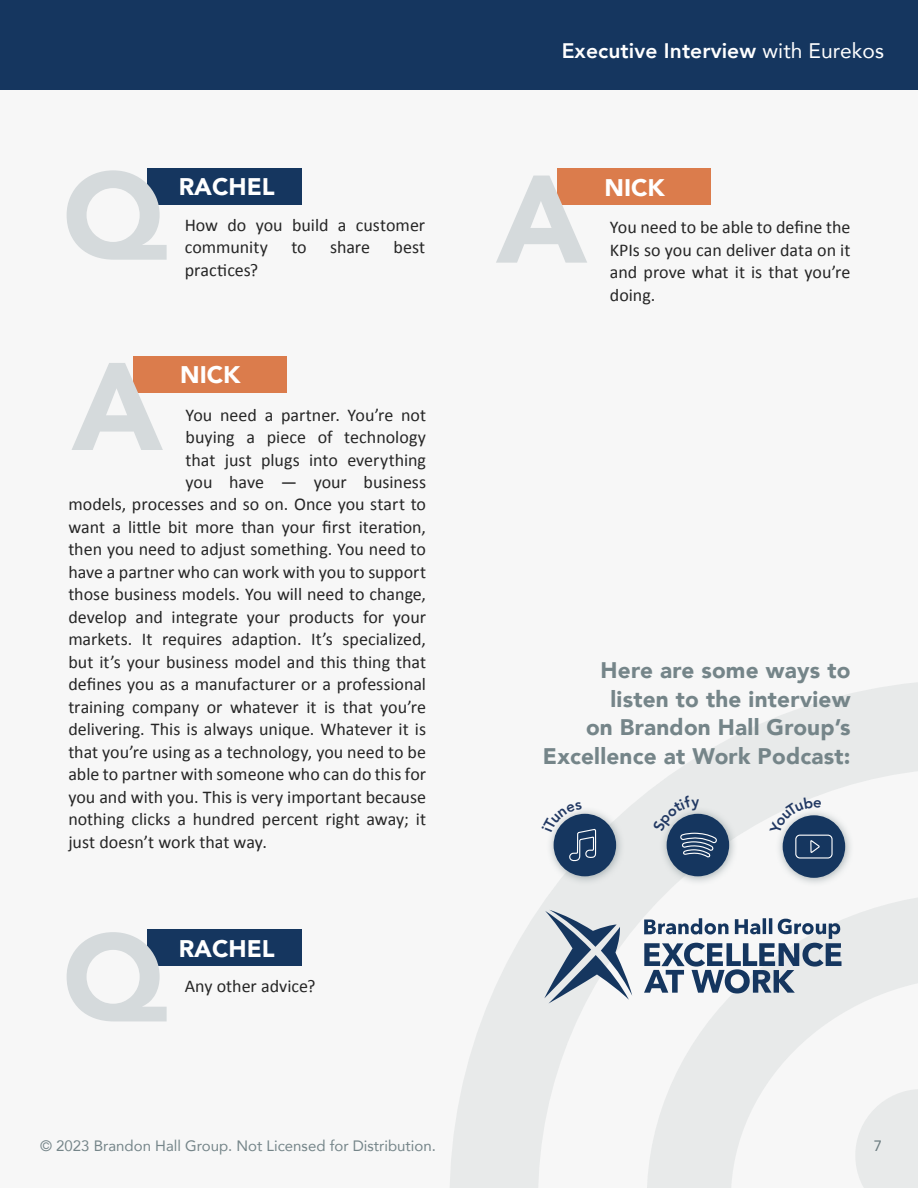
<style>
.page{position:relative;width:918px;height:1188px;background:#f7f7f7}
.page>*{position:absolute;margin:0;border:0;box-sizing:border-box;transform-origin:0 0}
.t1{font:900 123px "Avenir";color:#d5dadc}
.t2{font:900 24px "Avenir";color:#fff}
.t3{font:900 22.5px/28.5px "Avenir";letter-spacing:.01em;color:#758589;text-align:right}
.t4{font:800 21px "Avenir";letter-spacing:.005em;color:#fff}
.body_copy{font:18px/22.5px "Calibri";color:#262626;text-align:justify}
.t5{font:15px "Avenir";color:#758589}
.s1{font-weight:400}
</style>
<div class="page">
<div style="left:0;top:0;width:918px;height:90px;background:#15365f"></div>
<svg style="left:450px;top:683px;width:468px;height:505px"></svg>
<svg style="left:605px;top:850px;width:313px;height:338px"></svg>
<svg style="left:855px;top:1089px;width:63px;height:99px"></svg>
<div style="left:546px;top:806px;width:79px;height:80px;background:#758589;opacity:.62"></div>
<div style="left:554px;top:814px;width:62px;height:62px;background:#15365f;border-radius:50%"></div>
<div style="left:659px;top:806px;width:79px;height:80px;background:#758589;opacity:.62"></div>
<div style="left:667px;top:814px;width:62px;height:62px;background:#15365f;border-radius:50%"></div>
<div style="left:775px;top:808px;width:79px;height:79px;background:#758589;opacity:.62"></div>
<div style="left:783px;top:815px;width:62px;height:63px;background:#15365f;border-radius:50%"></div>
<div style="left:795px;top:835px;width:38px;height:24px;border:1px solid #fff;border-radius:4px"></div>
<svg style="left:544px;top:910px;width:88px;height:94px"></svg>
<svg style="left:644px;top:918px;width:198px;height:76px"></svg>
<div style="left:147px;top:168px;width:155px;height:36px;background:#15365f"></div>
<div style="left:147px;top:930px;width:155px;height:36px;background:#15365f"></div>
<div style="left:133px;top:356px;width:153px;height:36px;background:#db7c4c"></div>
<div style="left:557px;top:169px;width:154px;height:36px;background:#db7c4c"></div>
<svg style="left:542px;top:802px;width:55px;height:60px"></svg>
<svg style="left:653px;top:796px;width:64px;height:62px"></svg>
<svg style="left:769px;top:693px;width:52px;height:160px"></svg>
<p class="t1" style="left:62px;top:111px;width:106px">Q</p>
<p class="t2" style="left:179px;top:166px;width:97px">RACHEL</p>
<p class="body_copy" style="left:185px;top:213px;width:242px">How do you build a customer community</p>
<p class="body_copy" style="left:291px;top:235px;width:17px">to</p>
<p class="body_copy" style="left:330px;top:235px;width:42px">share</p>
<p class="body_copy" style="left:394px;top:235px;width:33px">best</p>
<p class="body_copy" style="left:185px;top:258px;width:75px">practices?</p>
<p class="t1" style="left:72px;top:302px;width:93px">A</p>
<p class="t2" style="left:180px;top:354px;width:62px">NICK</p>
<p class="body_copy" style="left:186px;top:403px;width:242px">You need a partner. You’re not buying a piece of technology that just plugs into everything you have — your business</p>
<p class="body_copy" style="left:68px;top:492px;width:359px">models, processes and so on. Once you start to want a little bit more than your first iteration, then you need to adjust something. You need to have a partner who can work with you to support those business models. You will need to change, develop and integrate your products for your markets. It requires adaption. It’s specialized, but it’s your business model and this thing that defines you as a manufacturer or a professional training company or whatever it is that you’re delivering. This is always unique. Whatever it is that you’re using as a technology, you need to be able to partner with someone who can do this for you and with you. This is very important because nothing clicks a hundred percent right away; it just doesn’t work that way.</p>
<p class="t1" style="left:62px;top:873px;width:106px">Q</p>
<p class="t2" style="left:179px;top:928px;width:97px">RACHEL</p>
<p class="body_copy" style="left:185px;top:975px;width:132px">Any other advice?</p>
<p class="t4" style="left:562px;top:35px;width:324px">Executive Interview <span class="s1">with Eurekos</span></p>
<p class="t1" style="left:496px;top:114px;width:93px">A</p>
<p class="t2" style="left:605px;top:167px;width:62px">NICK</p>
<p class="body_copy" style="left:610px;top:216px;width:242px">You need to be able to define the KPIs so you can deliver data on it and prove what it is that you’re doing.</p>
<p class="t3" style="left:543px;top:656px;width:309px">Here are some ways to listen to the interview<br>on Brandon Hall Group’s<br>Excellence at Work Podcast:</p>
<p class="t5" style="left:40px;top:1133px;width:397px">© 2023 Brandon Hall Group. Not Licensed for Distribution.</p>
<p class="t5" style="left:874px;top:1133px;width:10px">7</p>
</div>
